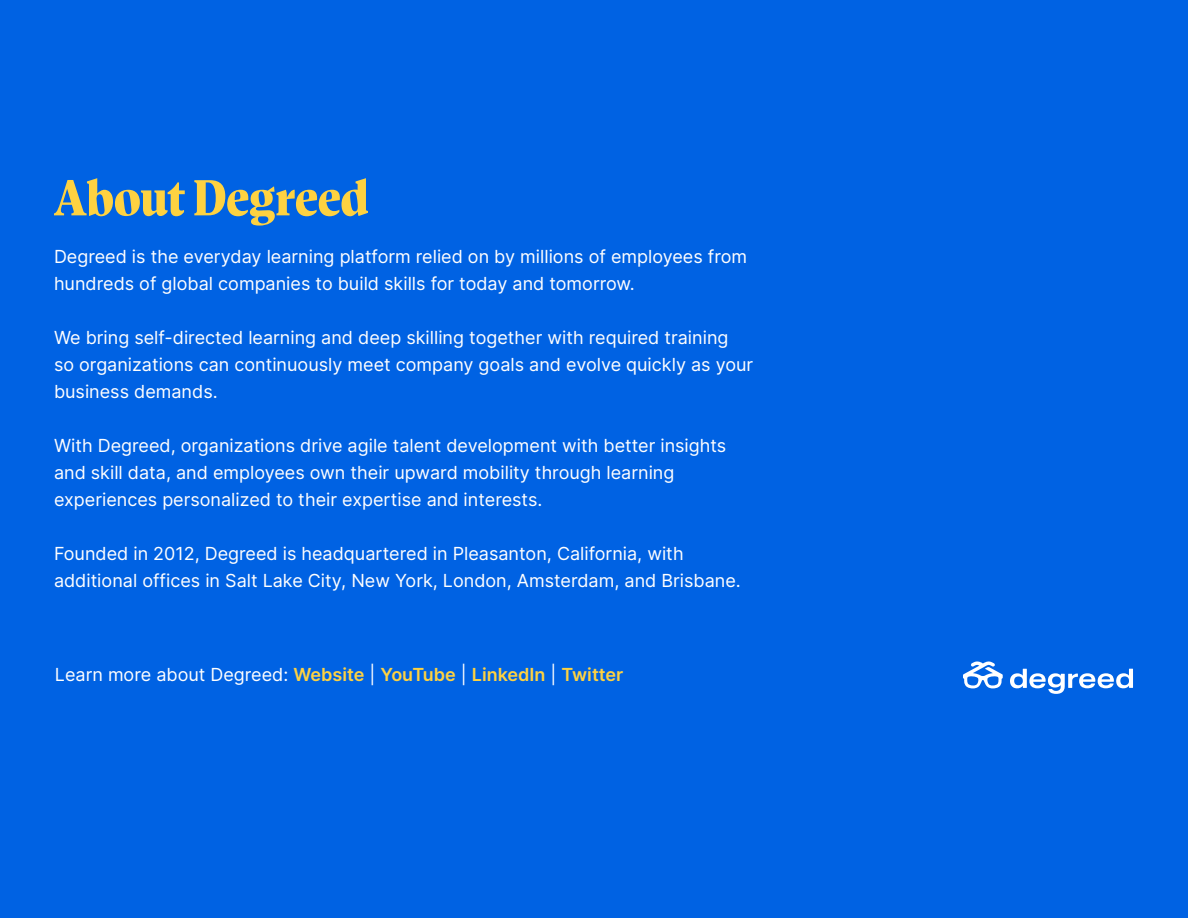
<style>
.page{position:relative;width:1188px;height:918px;background:#0062e3}
.page>*{position:absolute;margin:0;border:0;box-sizing:border-box;transform-origin:0 0}
.t1{font:800 51px "Antonia H1";letter-spacing:-.01em;color:#fed241}
.t2{font:18px/27px "Inter";color:#fff}
.t3{font:600 18px "Inter";color:#fed241}
.s1{font-weight:400;color:#fff}
</style>
<div class="page">
<svg style="left:1010px;top:669px;width:123px;height:25px"></svg>
<svg style="left:963px;top:661px;width:40px;height:27px"></svg>
<h1 class="t1" style="left:54px;top:168px;width:316px">About Degreed</h1>
<p class="t2" style="left:54px;top:243px;width:695px">Degreed is the everyday learning platform relied on by millions of employees from hundreds of global companies to build skills for today and tomorrow.</p>
<p class="t2" style="left:54px;top:324px;width:701px">We bring self-directed learning and deep skilling together with required training<br>so organizations can continuously meet company goals and evolve quickly as your business demands.</p>
<p class="t2" style="left:54px;top:432px;width:674px">With Degreed, organizations drive agile talent development with better insights and skill data, and employees own their upward mobility through learning experiences personalized to their expertise and interests.</p>
<p class="t2" style="left:54px;top:540px;width:688px">Founded in 2012, Degreed is headquartered in Pleasanton, California, with additional offices in Salt Lake City, New York, London, Amsterdam, and Brisbane.</p>
<p class="t3" style="left:55px;top:661px;width:570px"><span class="s1">Learn more about Degreed:</span> Website <span class="s1">|</span> YouTube <span class="s1">|</span> LinkedIn <span class="s1">|</span> Twitter</p>
</div>
